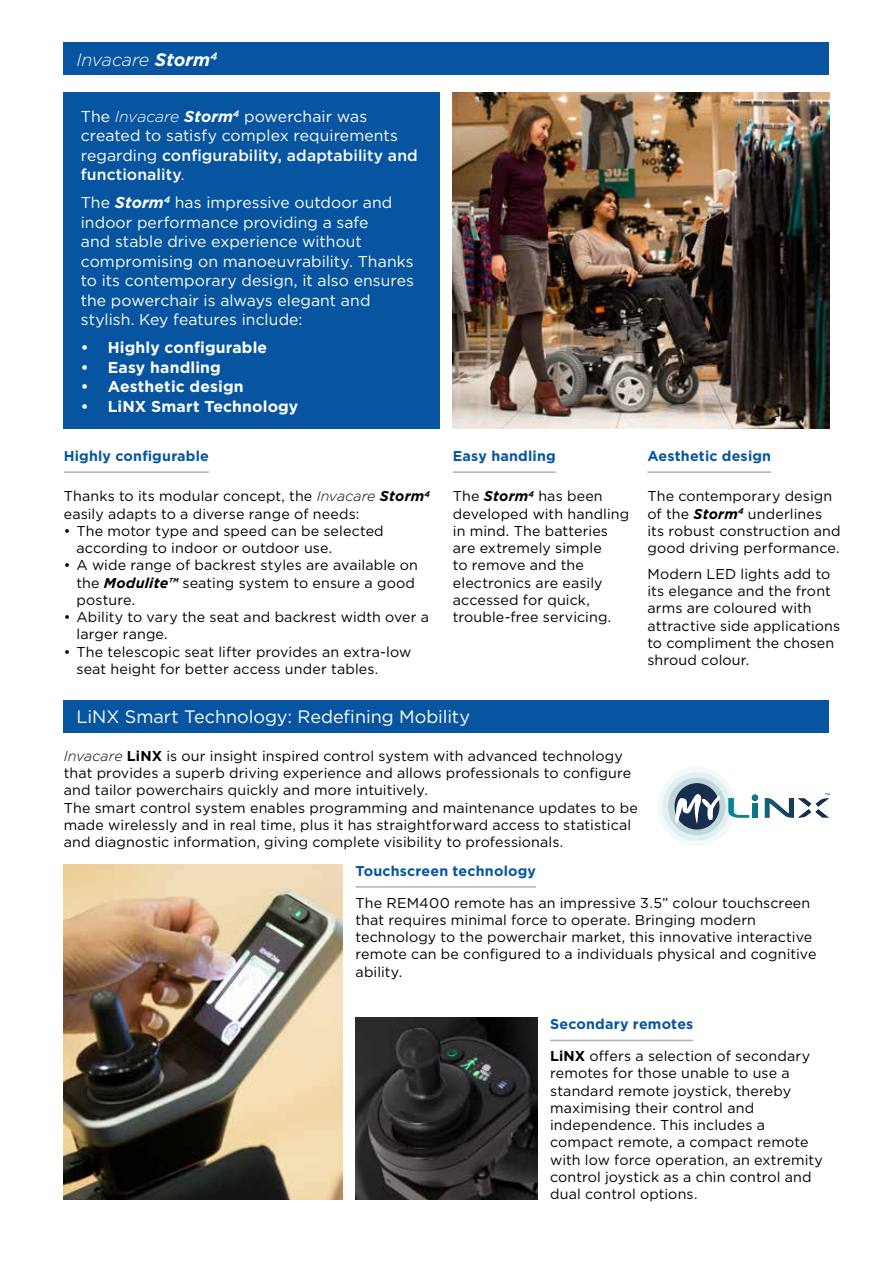
<style>
.page{position:relative;width:893px;height:1263px;background:#fff}
.page>*{position:absolute;margin:0;border:0;box-sizing:border-box;transform-origin:0 0}
.t1{font:18px "Gotham";color:#fff}
.t2{font:italic 300 18px "Gotham";letter-spacing:-.01em;color:#fff}
.t3{font:15.75px/19.5px "Gotham";letter-spacing:.005em;color:#fff}
.t4{font:700 15.75px "Gotham";letter-spacing:.01em;color:#fff}
.t5{font:14.25px/17.2px "Gotham";letter-spacing:.01em;color:#000}
.t6{font:700 14.25px "Gotham";letter-spacing:.015em;color:#0755a0}
.s1{font-weight:700}
.s2{font-weight:300;font-style:italic}
.s3{font-weight:700;font-style:italic}
.s4{font-weight:500}
</style>
<div class="page">
<div style="left:64px;top:43px;width:765px;height:32px;background:#0755a0"></div>
<div style="left:64px;top:92px;width:376px;height:337px;background:#0755a0"></div>
<div style="left:64px;top:700px;width:765px;height:32px;background:#0755a0"></div>
<div style="left:657px;top:767px;width:79px;height:79px;background:#f3f9f9;border-radius:50%"></div>
<div style="left:662px;top:772px;width:69px;height:69px;background:#e1f1f1;border-radius:50%"></div>
<div style="left:668px;top:778px;width:57px;height:57px;background:#c0d7db;border-radius:50%"></div>
<svg style="left:728px;top:798px;width:21px;height:20px"></svg>
<div style="left:752px;top:803px;width:6px;height:15px;background:#0b758a"></div>
<svg style="left:751px;top:794px;width:7px;height:7px"></svg>
<svg style="left:764px;top:793px;width:66px;height:25px"></svg>
<svg style="left:674px;top:783px;width:46px;height:47px"></svg>
<img style="left:453px;top:92px;width:376px;height:337px">
<img style="left:64px;top:864px;width:279px;height:335px">
<hr style="left:64px;top:471px;width:145px;height:2px;background:#b2b1b1">
<hr style="left:647px;top:471px;width:124px;height:2px;background:#b2b1b1">
<hr style="left:453px;top:471px;width:103px;height:2px;background:#b2b1b1">
<hr style="left:356px;top:886px;width:180px;height:2px;background:#b2b1b1">
<hr style="left:550px;top:1040px;width:143px;height:1px;background:#b2b1b1">
<img style="left:356px;top:1018px;width:181px;height:182px">
<p class="t2" style="left:77px;top:52px;width:142px">Invacare <span class="s1">Storm</span><sup>4</sup></p>
<p class="t3" style="left:81px;top:107px;width:339px">The <span class="s2">Invacare</span> <span class="s3">Storm</span><sup>4</sup> powerchair was created to satisfy complex requirements regarding <span class="s4">configurability, adaptability and functionality</span>.</p>
<p class="t3" style="left:81px;top:194px;width:335px">The <span class="s3">Storm</span><sup>4</sup> has impressive outdoor and indoor performance providing a safe<br>and stable drive experience without compromising on manoeuvrability. Thanks to its contemporary design, it also ensures the powerchair is always elegant and stylish. Key features include:</p>
<p class="t4" style="left:81px;top:341px;width:188px">• Highly configurable</p>
<p class="t4" style="left:81px;top:360px;width:142px">• Easy handling</p>
<p class="t4" style="left:81px;top:380px;width:164px">• Aesthetic design</p>
<p class="t4" style="left:81px;top:399px;width:219px">• LiNX Smart Technology</p>
<p class="t6" style="left:64px;top:449px;width:147px">Highly configurable</p>
<p class="t5" style="left:64px;top:488px;width:368px">Thanks to its modular concept, the <span class="s2">Invacare</span> <span class="s3">Storm</span><sup>4 </sup>easily adapts to a diverse range of needs:</p>
<p class="t5" style="left:77px;top:523px;width:309px;text-indent:-13px">• The motor type and speed can be selected according to indoor or outdoor use.</p>
<p class="t5" style="left:77px;top:557px;width:343px;text-indent:-13px">• A wide range of backrest styles are available on the <span class="s3">Modulite™</span> seating system to ensure a good posture.</p>
<p class="t5" style="left:77px;top:609px;width:354px;text-indent:-13px">• Ability to vary the seat and backrest width over a larger range.</p>
<p class="t5" style="left:77px;top:644px;width:336px;text-indent:-13px">• The telescopic seat lifter provides an extra-low seat height for better access under tables.</p>
<p class="t6" style="left:453px;top:449px;width:104px">Easy handling</p>
<p class="t5" style="left:453px;top:488px;width:178px">The <span class="s3">Storm</span><sup>4</sup> has been developed with handling in mind. The batteries are extremely simple<br>to remove and the electronics are easily accessed for quick, trouble-free servicing.</p>
<p class="t6" style="left:647px;top:449px;width:125px">Aesthetic design</p>
<p class="t5" style="left:647px;top:488px;width:195px">The contemporary design of the <span class="s3">Storm</span><sup>4</sup> underlines its robust construction and good driving performance.</p>
<p class="t5" style="left:647px;top:566px;width:194px">Modern LED lights add to its elegance and the front arms are coloured with attractive side applications to compliment the chosen shroud colour.</p>
<p class="t1" style="left:77px;top:709px;width:395px">LiNX Smart Technology: Redefining Mobility</p>
<p class="t5" style="left:64px;top:748px;width:576px"><span class="s2">Invacare</span> <span class="s1">LiNX</span> is our insight inspired control system with advanced technology that provides a superb driving experience and allows professionals to configure and tailor powerchairs quickly and more intuitively.<br>The smart control system enables programming and maintenance updates to be made wirelessly and in real time, plus it has straightforward access to statistical and diagnostic information, giving complete visibility to professionals.</p>
<p class="t6" style="left:356px;top:864px;width:182px">Touchscreen technology</p>
<p class="t5" style="left:356px;top:895px;width:462px">The REM400 remote has an impressive 3.5” colour touchscreen that requires minimal force to operate. Bringing modern technology to the powerchair market, this innovative interactive remote can be configured to a individuals physical and cognitive ability.</p>
<p class="t6" style="left:550px;top:1018px;width:145px">Secondary remotes</p>
<p class="t5" style="left:550px;top:1048px;width:274px"><span class="s1">LiNX</span> offers a selection of secondary remotes for those unable to use a standard remote joystick, thereby maximising their control and independence. This includes a compact remote, a compact remote with low force operation, an extremity control joystick as a chin control and dual control options.</p>
</div>
